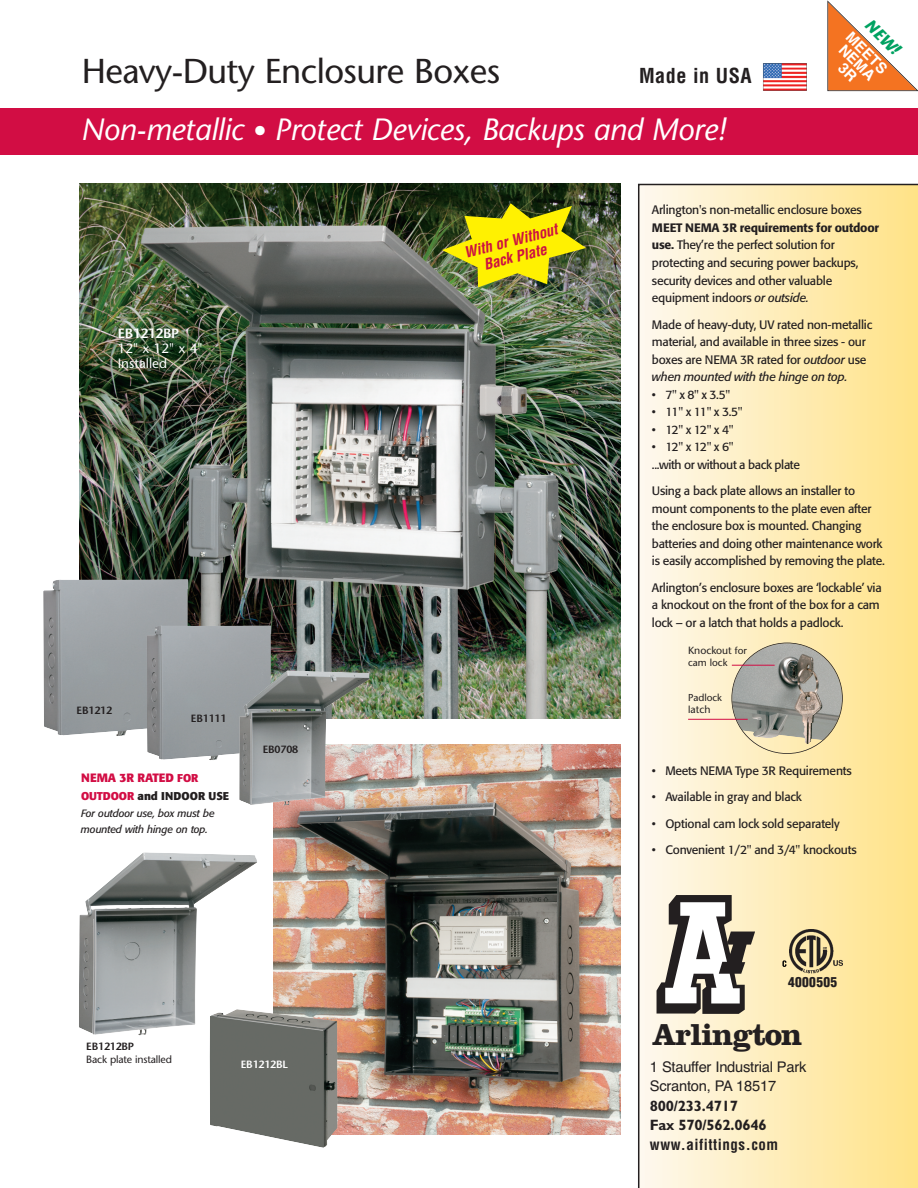
<style>
.page{position:relative;width:918px;height:1188px;background:#fff}
.page>*{position:absolute;margin:0;border:0;box-sizing:border-box;transform-origin:0 0}
.t1{font:34.5px "Stone Sans";letter-spacing:-.015em;color:#231f20}
.t2{font:700 31.5px "Clarendon LT Std";letter-spacing:-.035em;color:#231f20}
.t3{font:italic 30.75px "Stone Sans";letter-spacing:-.01em;color:#fff}
.t4{font:700 condensed 20.1px "Helvetica";letter-spacing:.025em;color:#231f20}
.t5{font:italic 700 16.5px "Stone Sans";color:#00a261}
.t6{font:700 15px/19.5px "Gill Sans";letter-spacing:-.015em;color:#231f20}
.t7{font:italic 700 condensed 15px/16.5px "Helvetica";color:#cd1141;text-align:center}
.t8{font:700 condensed 15px "Helvetica";letter-spacing:.035em;color:#231f20}
.t9{font:700 15px/13.5px "Helvetica";color:#fff;text-align:center}
.t10{font:14.7px/19.5px "Helvetica";letter-spacing:-.015em;color:#231f20}
.t11{font:13.5px/15px "Stone Sans";color:#fff}
.t12{font:600 13.5px "Stone Sans Std";letter-spacing:-.015em;color:#fff}
.t13{font:900 condensed 13.5px "Helvetica";letter-spacing:.025em;color:#231f20}
.t14{font:12.15px/17.5px "Formata";letter-spacing:-.015em;color:#231f20}
.t15{font:700 12px "Formata";letter-spacing:-.005em;color:#d20d44}
.t16{font:700 11.25px "Formata";letter-spacing:.005em;color:#231f20}
.t17{font:italic 10.5px/16.5px "Formata";letter-spacing:-.015em;color:#231f20}
.t18{font:10.5px "Stone Sans";letter-spacing:-.015em;color:#231f20}
.t19{font:600 10.5px "Stone Sans Std";letter-spacing:-.015em;color:#231f20}
.t20{font:600 10.5px "Stone Sans Std";letter-spacing:-.015em;color:#fff}
.t21{font:10.05px "Stone Sans";letter-spacing:-.005em;color:#231f20}
.s1{font-size:27px}
.s2{font-size:11.25px}
.s3{color:#d20d44}
.s4{font-weight:500}
.s5{font-style:italic}
.s6{font-size:10.05px}
</style>
<div class="page">
<img style="left:80px;top:183px;width:541px;height:535px">
<svg style="left:638px;top:184px;width:280px;height:1004px;background:#fbe9b6"></svg>
<div style="left:0;top:109px;width:918px;height:46px;background:#d20d44"></div>
<svg style="left:827px;top:0;width:91px;height:92px"></svg>
<svg style="left:657px;top:896px;width:98px;height:118px"></svg>
<img style="left:442px;top:203px;width:144px;height:84px">
<img style="left:763px;top:63px;width:44px;height:28px">
<img style="left:732px;top:643px;width:110px;height:101px">
<div style="left:731px;top:643px;width:112px;height:111px;border:2px solid #231f20;border-radius:50%"></div>
<hr style="left:732px;top:665px;width:43px;height:1px;background:#d20d44">
<hr style="left:688px;top:719px;width:60px;height:1px;background:#d20d44">
<img style="left:789px;top:930px;width:53px;height:46px">
<svg style="left:782px;top:960px;width:4px;height:7px"></svg>
<img style="left:274px;top:745px;width:347px;height:390px">
<img style="left:210px;top:1009px;width:128px;height:139px">
<img style="left:43px;top:579px;width:146px;height:157px">
<img style="left:147px;top:625px;width:125px;height:135px">
<img style="left:239px;top:670px;width:130px;height:136px">
<img style="left:79px;top:852px;width:178px;height:183px">
<h1 class="t1" style="left:82px;top:58px;width:420px">Heavy-Duty Enclosure Boxes</h1>
<h3 class="t3" style="left:81px;top:118px;width:647px">Non-metallic <span class="s1">•</span> Protect Devices, Backups and More!</h3>
<h3 class="t4" style="left:639px;top:64px;width:114px">Made in USA</h3>
<h3 class="t5" style="left:873px;top:18px;width:43px;rotate:45deg">NEW!</h3>
<p class="t9" style="left:852px;top:31px;width:53px;rotate:45deg">MEETS<br>NEMA<br>3R</p>
<p class="t12" style="left:118px;top:328px;width:63px">EB1212BP</p>
<p class="t11" style="left:118px;top:343px;width:86px">12" x 12" x 4"<br>Installed</p>
<p class="t19" style="left:77px;top:706px;width:37px">EB1212</p>
<p class="t19" style="left:191px;top:715px;width:37px">EB1111</p>
<p class="t15" style="left:81px;top:773px;width:119px">NEMA 3R RATED <span class="s2">FOR</span></p>
<p class="t16" style="left:81px;top:791px;width:150px"><span class="s3">OUTDOOR</span> and INDOOR USE</p>
<p class="t17" style="left:81px;top:806px;width:135px">For outdoor use, box must be mounted with hinge on top.</p>
<p class="t19" style="left:263px;top:745px;width:37px">EB0708</p>
<p class="t19" style="left:86px;top:1042px;width:49px">EB1212BP</p>
<p class="t18" style="left:86px;top:1055px;width:87px">Back plate installed</p>
<p class="t20" style="left:241px;top:1060px;width:49px">EB1212BL</p>
<p class="t7" style="left:463px;top:245px;width:97px;rotate:-14deg">With or Without<br>Back Plate</p>
<p class="t14" style="left:652px;top:202px;width:211px">Arlington's non-metallic enclosure boxes</p>
<p class="t14" style="left:652px;top:220px;width:229px"><span class="s4">MEET NEMA 3R requirements for outdoor use.</span> They’re the perfect solution for protecting and securing power backups, security devices and other valuable equipment indoors <span class="s5">or outside.</span></p>
<p class="t14" style="left:652px;top:317px;width:222px">Made of heavy-duty, UV rated non-metallic material, and available in three sizes - our boxes are NEMA 3R rated for <span class="s5">outdoor</span> use <span class="s5">when mounted with the hinge on top.</span></p>
<p class="t14" style="left:652px;top:387px;width:80px">• 7" x 8" x 3.5"</p>
<p class="t14" style="left:652px;top:404px;width:92px">• 11" x 11" x 3.5"</p>
<p class="t14" style="left:652px;top:422px;width:83px">• 12" x 12" x 4"</p>
<p class="t14" style="left:652px;top:439px;width:150px">• 12" x 12" x 6"<br>...with or without a back plate</p>
<p class="t14" style="left:652px;top:483px;width:235px">Using a back plate allows an installer to mount components to the plate even after the enclosure box is mounted. Changing batteries and doing other maintenance work is easily accomplished by removing the plate.</p>
<p class="t14" style="left:652px;top:580px;width:231px">Arlington’s enclosure boxes are ‘lockable’ via a knockout on the front of the box for a cam lock – or a latch that holds a padlock.</p>
<p class="t18" style="left:688px;top:646px;width:60px">Knockout <span class="s6">for</span></p>
<p class="t21" style="left:688px;top:659px;width:41px">cam lock</p>
<p class="t21" style="left:688px;top:693px;width:35px">Padlock</p>
<p class="t18" style="left:688px;top:705px;width:24px"><span class="s6">l</span>atch</p>
<p class="t14" style="left:652px;top:763px;width:201px">• Meets NEMA Type 3R Requirements</p>
<p class="t14" style="left:652px;top:789px;width:152px">• Available in gray and black</p>
<p class="t14" style="left:652px;top:816px;width:189px">• Optional cam lock sold separately</p>
<p class="t14" style="left:652px;top:842px;width:206px">• Convenient 1/2" and 3/4" knockouts</p>
<p class="t13" style="left:788px;top:977px;width:51px">4000505</p>
<h2 class="t2" style="left:652px;top:1024px;width:152px">Arlington</h2>
<p class="t10" style="left:650px;top:1057px;width:158px">1 Stauffer Industrial Park<br>Scranton, PA 18517</p>
<p class="t6" style="left:650px;top:1096px;width:118px">800/233.4717<br>Fax 570/562.0646</p>
<p class="t8" style="left:650px;top:1136px;width:130px">www.aifittings.com</p>
</div>
